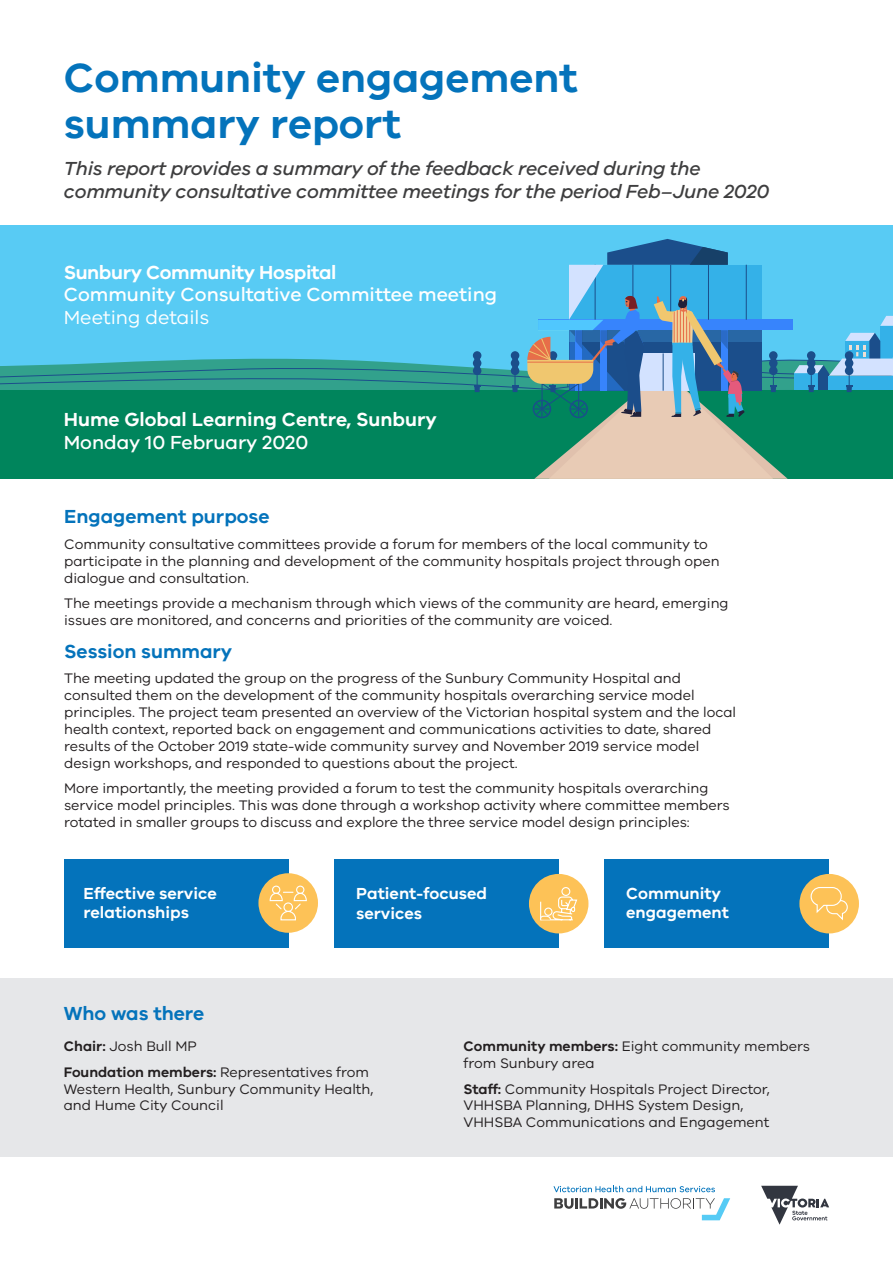
<style>
.page{position:relative;width:893px;height:1263px;background:#fff}
.page>*{position:absolute;margin:0;border:0;box-sizing:border-box;transform-origin:0 0}
.t1{font:600 42px/46.5px "VIC";color:#0473bb}
.t2{font:italic 500 19.5px/22.5px "VIC";letter-spacing:-.01em;color:#3e3e3f}
.t3{font:500 19.5px/22.5px "VIC";color:#fff}
.t4{font:600 19.5px/22.5px "VIC";color:#fff}
.t5{font:600 19.5px "VIC";color:#0473bb}
.Body{font:600 16.5px/19.5px "VIC";color:#fff}
.Body-2{font:14.25px/16.8px "VIC";color:#231f20}
.s1{font-weight:600}
.s2{font-weight:400}
.s3{font-weight:500}
</style>
<div class="page">
<div style="left:0;top:226px;width:893px;height:253px;background:#58cbf4"></div>
<svg style="left:0;top:239px;width:893px;height:240px"></svg>
<div style="left:0;top:978px;width:893px;height:179px;background:#e6e7e9"></div>
<svg style="left:761px;top:1186px;width:68px;height:39px"></svg>
<svg style="left:553px;top:1186px;width:162px;height:6px"></svg>
<svg style="left:554px;top:1198px;width:176px;height:22px"></svg>
<div style="left:64px;top:858px;width:224px;height:89px;background:#0473bb"></div>
<div style="left:334px;top:858px;width:225px;height:89px;background:#0473bb"></div>
<div style="left:605px;top:858px;width:224px;height:89px;background:#0473bb"></div>
<div style="left:799px;top:874px;width:60px;height:59px;background:#fdc257;border-radius:50%"></div>
<svg style="left:810px;top:887px;width:38px;height:34px"></svg>
<div style="left:529px;top:874px;width:59px;height:59px;background:#fdc257;border-radius:50%"></div>
<svg style="left:540px;top:887px;width:38px;height:34px"></svg>
<div style="left:258px;top:873px;width:60px;height:60px;background:#fdc257;border-radius:50%"></div>
<svg style="left:269px;top:885px;width:38px;height:36px"></svg>
<h1 class="t1" style="left:64px;top:53px;width:515px">Community engagement summary report</h1>
<h3 class="t2" style="left:64px;top:157px;width:707px">This report provides a summary of the feedback received during the community consultative committee meetings for the period Feb–June 2020</h3>
<h3 class="t3" style="left:64px;top:260px;width:435px"><span class="s1">Sunbury Community Hospital<br></span>Community Consultative Committee meeting<br><span class="s2">Meeting details</span></h3>
<h3 class="t4" style="left:64px;top:408px;width:375px">Hume Global Learning Centre, Sunbury<br><span class="s3">Monday 10 February 2020</span></h3>
<h3 class="t5" style="left:64px;top:505px;width:207px">Engagement purpose</h3>
<p class="Body-2" style="left:64px;top:535px;width:657px">Community consultative committees provide a forum for members of the local community to participate in the planning and development of the community hospitals project through open dialogue and consultation.</p>
<p class="Body-2" style="left:64px;top:594px;width:666px">The meetings provide a mechanism through which views of the community are heard, emerging issues are monitored, and concerns and priorities of the community are voiced.</p>
<h3 class="t5" style="left:64px;top:640px;width:170px">Session summary</h3>
<p class="Body-2" style="left:64px;top:670px;width:674px">The meeting updated the group on the progress of the Sunbury Community Hospital and consulted them on the development of the community hospitals overarching service model principles. The project team presented an overview of the Victorian hospital system and the local health context, reported back on engagement and communications activities to date, shared results of the October 2019 state-wide community survey and November 2019 service model design workshops, and responded to questions about the project.</p>
<p class="Body-2" style="left:64px;top:779px;width:667px">More importantly, the meeting provided a forum to test the community hospitals overarching service model principles. This was done through a workshop activity where committee members rotated in smaller groups to discuss and explore the three service model design principles:</p>
<p class="Body" style="left:84px;top:883px;width:135px">Effective service relationships</p>
<p class="Body" style="left:356px;top:883px;width:132px">Patient-focused services</p>
<p class="Body" style="left:626px;top:883px;width:104px">Community engagement</p>
<h3 class="t5" style="left:64px;top:1001px;width:142px">Who was there</h3>
<p class="Body-2" style="left:64px;top:1038px;width:134px"><span class="s1">Chair:</span> Josh Bull MP</p>
<p class="Body-2" style="left:64px;top:1063px;width:311px"><span class="s1">Foundation members:</span> Representatives from<br>Western Health, Sunbury Community Health, and Hume City Council</p>
<p class="Body-2" style="left:463px;top:1038px;width:348px"><span class="s1">Community members:</span> Eight community members from Sunbury area</p>
<p class="Body-2" style="left:463px;top:1080px;width:308px"><span class="s1">Staff:</span> Community Hospitals Project Director,<br>VHHSBA Planning, DHHS System Design,<br>VHHSBA Communications and Engagement</p>
</div>
